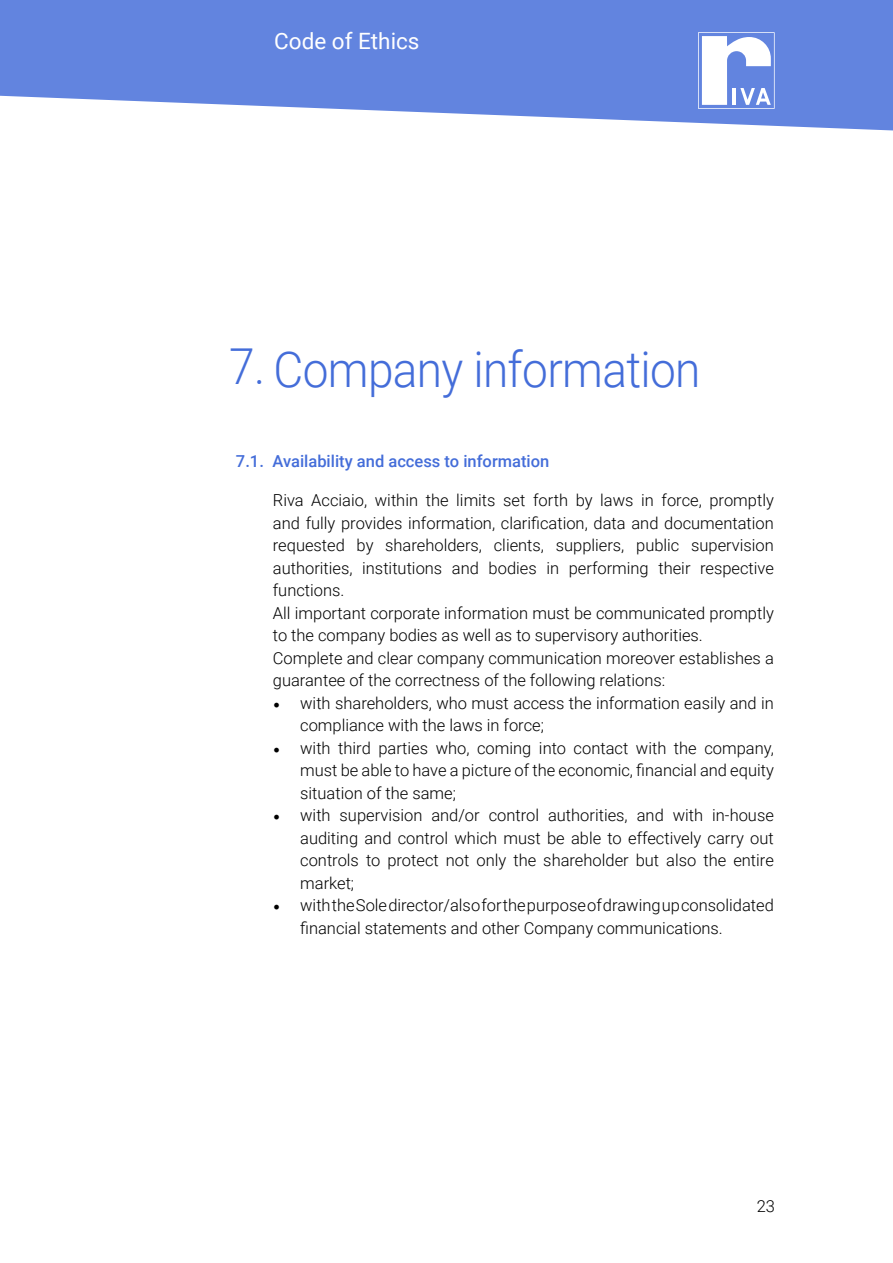
<style>
.page{position:relative;width:893px;height:1263px;background:#fff}
.page>*{position:absolute;margin:0;border:0;box-sizing:border-box;transform-origin:0 0}
.t1{font:300 49.5px "Roboto";letter-spacing:-.015em;color:#446dd9;scale:.93 1}
.t2{font:22.5px "Roboto";color:#fff}
.t3{font:300 16.5px/22.5px "Roboto";color:#000}
.t4{font:500 16.5px "Roboto";color:#446dd9}
.s1{font-family:"Minion Pro";font-weight:400;font-size:18px}
</style>
<div class="page">
<svg style="left:0;top:0;width:893px;height:130px;background:#7794e3"></svg>
<svg style="left:698px;top:32px;width:77px;height:77px"></svg>
<h2 class="t2" style="left:274px;top:25px;width:147px">Code of Ethics</h2>
<h1 class="t1" style="left:229px;top:335px;width:508px">7. Company information</h1>
<p class="t4" style="left:236px;top:450px;width:315px">7.1. Availability and access to information</p>
<p class="t3" style="left:273px;top:489px;width:503px">Riva Acciaio, within the limits set forth by laws in force, promptly and fully provides information, clarification, data and documentation requested by shareholders, clients, suppliers, public supervision authorities, institutions and bodies in performing their respective functions.<br>All important corporate information must be communicated promptly to the company bodies as well as to supervisory authorities.<br>Complete and clear company communication moreover establishes a guarantee of the correctness of the following relations:</p>
<p class="t3" style="left:300px;top:691px;width:475px;text-indent:-27px"><span class="s1">•</span> with shareholders, who must access the information easily and in compliance with the laws in force;</p>
<p class="t3" style="left:300px;top:736px;width:475px;text-align:justify;text-indent:-27px"><span class="s1">•</span> with third parties who, coming into contact with the company, must be able to have a picture of the economic, financial and equity situation of the same;</p>
<p class="t3" style="left:300px;top:804px;width:475px;text-align:justify;text-indent:-27px"><span class="s1">•</span> with supervision and/or control authorities, and with in-house auditing and control which must be able to effectively carry out controls to protect not only the shareholder but also the entire market;</p>
<p class="t3" style="left:300px;top:894px;width:475px;text-indent:-27px"><span class="s1">•</span> with the Sole director/also for the purpose of drawing up consolidated financial statements and other Company communications.</p>
<p class="t3" style="left:757px;top:1194px;width:20px">23</p>
</div>
